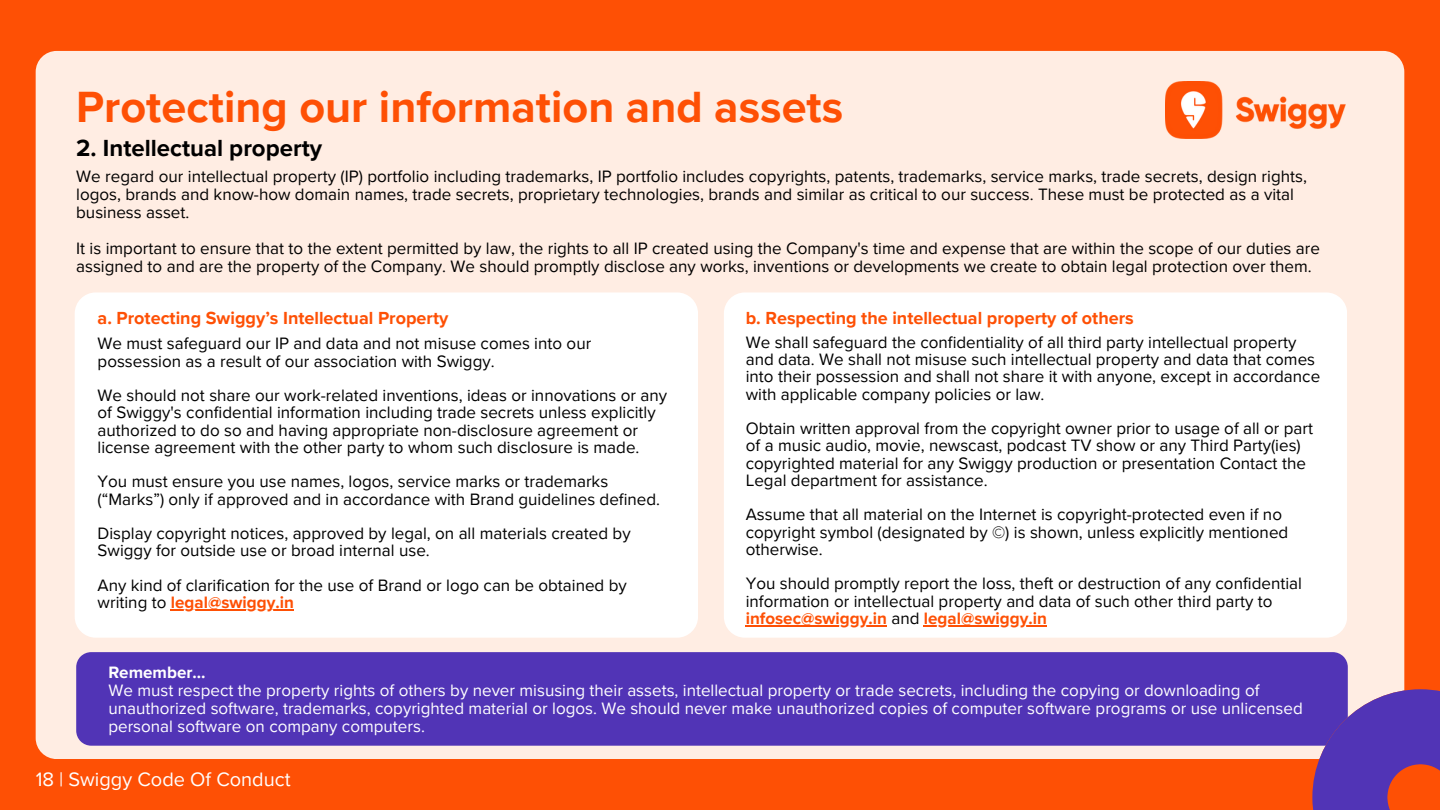
<style>
.page{position:relative;width:1440px;height:810px;background:#fe5005}
.page>*{position:absolute;margin:0;border:0;box-sizing:border-box;transform-origin:0 0}
.t1{font:700 45px "Proxima Nova";color:#fe5005}
.t2{font:700 24px "Proxima Nova";color:#000}
.t3{font:20px "Proxima Nova";color:#fff}
.t4{font:700 18px "Proxima Nova";color:#fe5005}
.t5{font:17px/17.2px "Proxima Nova";color:#000}
.t6{font:17px/18px "Proxima Nova";color:#fff}
.t7{font:700 17px "Proxima Nova";color:#fe5005}
.t8{font:700 17px "Proxima Nova";color:#fff}
.s1{font-weight:700;color:#fe5005}
.s2{font-weight:400;color:#000}
</style>
<div class="page">
<div style="left:36px;top:51px;width:1368px;height:708px;background:#ffede3;border-radius:21px"></div>
<div style="left:75px;top:292px;width:623px;height:346px;background:#fff;border-radius:21px"></div>
<div style="left:724px;top:292px;width:623px;height:346px;background:#fff;border-radius:21px"></div>
<hr style="left:171px;top:610px;width:123px;height:1px;background:#fe5005">
<hr style="left:746px;top:625px;width:141px;height:2px;background:#fe5005">
<hr style="left:924px;top:625px;width:123px;height:2px;background:#fe5005">
<div style="left:76px;top:652px;width:1272px;height:94px;background:#5134b6"></div>
<svg style="left:1312px;top:689px;width:128px;height:121px"></svg>
<img style="left:1165px;top:81px;width:181px;height:58px">
<p class="t1" style="left:76px;top:80px;width:769px">Protecting our information and assets</p>
<p class="t2" style="left:76px;top:134px;width:247px">2. Intellectual property</p>
<p class="t5" style="left:76px;top:168px;width:1232px;line-height:18px">We regard our intellectual property (IP) portfolio including trademarks, IP portfolio includes copyrights, patents, trademarks, service marks, trade secrets, design rights, logos, brands and know-how domain names, trade secrets, proprietary technologies, brands and similar as critical to our success. These must be protected as a vital business asset.</p>
<h1 class="t5" style="left:76px;top:240px;width:1245px;line-height:18px">It is important to ensure that to the extent permitted by law, the rights to all IP created using the Company's time and expense that are within the scope of our duties are assigned to and are the property of the Company. We should promptly disclose any works, inventions or developments we create to obtain legal protection over them.</h1>
<p class="t4" style="left:98px;top:308px;width:352px">a. Protecting Swiggy’s Intellectual Property</p>
<p class="t4" style="left:746px;top:308px;width:390px">b. Respecting the intellectual property of others</p>
<h2 class="t5" style="left:98px;top:336px;width:495px">We must safeguard our IP and data and not misuse comes into our possession as a result of our association with Swiggy.</h2>
<p class="t5" style="left:98px;top:387px;width:571px">We should not share our work-related inventions, ideas or innovations or any of Swiggy's confidential information including trade secrets unless explicitly authorized to do so and having appropriate non-disclosure agreement or license agreement with the other party to whom such disclosure is made.</p>
<p class="t5" style="left:98px;top:474px;width:564px">You must ensure you use names, logos, service marks or trademarks (“Marks”) only if approved and in accordance with Brand guidelines defined.</p>
<h3 class="t5" style="left:98px;top:525px;width:535px">Display copyright notices, approved by legal, on all materials created by<br>Swiggy for outside use or broad internal use.</h3>
<p class="t5" style="left:98px;top:577px;width:531px">Any kind of clarification for the use of Brand or logo can be obtained by writing to <span class="s1">legal@swiggy.in</span></p>
<p class="t5" style="left:746px;top:334px;width:576px">We shall safeguard the confidentiality of all third party intellectual property and data. We shall not misuse such intellectual property and data that comes into their possession and shall not share it with anyone, except in accordance with applicable company policies or law.</p>
<p class="t5" style="left:746px;top:420px;width:569px">Obtain written approval from the copyright owner prior to usage of all or part of a music audio, movie, newscast, podcast TV show or any Third Party(ies) copyrighted material for any Swiggy production or presentation Contact the Legal department for assistance.</p>
<p class="t5" style="left:746px;top:507px;width:544px">Assume that all material on the Internet is copyright-protected even if no copyright symbol (designated by ©) is shown, unless explicitly mentioned otherwise.</p>
<p class="t5" style="left:746px;top:576px;width:558px">You should promptly report the loss, theft or destruction of any confidential information or intellectual property and data of such other third party to</p>
<h3 class="t7" style="left:746px;top:608px;width:303px">infosec@swiggy.in <span class="s2">and</span> legal@swiggy.in</h3>
<p class="t8" style="left:108px;top:662px;width:99px">Remember…</p>
<p class="t6" style="left:108px;top:682px;width:1196px">We must respect the property rights of others by never misusing their assets, intellectual property or trade secrets, including the copying or downloading of unauthorized software, trademarks, copyrighted material or logos. We should never make unauthorized copies of computer software programs or use unlicensed personal software on company computers.</p>
<p class="t3" style="left:36px;top:768px;width:256px">18 | Swiggy Code Of Conduct</p>
</div>
